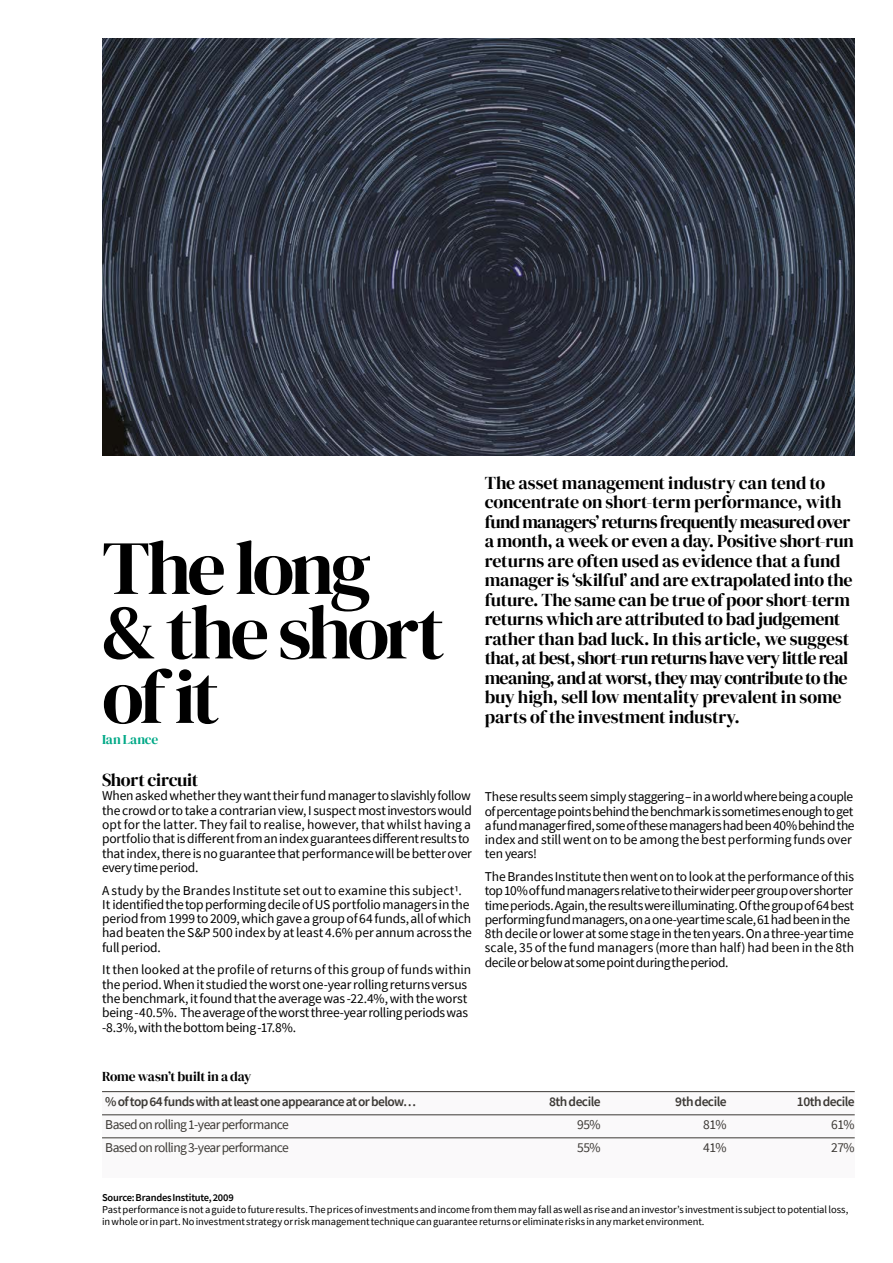
<style>
.page{position:relative;width:893px;height:1263px;background:#fff}
.page>*{position:absolute;margin:0;border:0;box-sizing:border-box;transform-origin:0 0}
.t1{font:76.5px/64.5px "DM Serif Display";letter-spacing:-.05em;color:#000}
.t2{font:18px/19.5px "DM Serif Display";letter-spacing:-.015em;color:#000}
.t3{font:13.5px/14.2px "Source Sans Pro";letter-spacing:-.015em;color:#000}
.t4{font:13.5px "Source Sans Pro";letter-spacing:-.04em;color:#3c3935}
.t5{font:600 13.5px "Source Sans Pro";letter-spacing:-.04em;color:#3c3935}
.t6{font:13.5px "DM Serif Display";letter-spacing:-.01em;color:#000}
.t7{font:13.5px "DM Serif Display";letter-spacing:-.005em;color:#00a987}
.t8{font:10.5px/12px "Source Sans Pro";letter-spacing:-.005em;color:#000}
.t9{font:600 10.5px "Source Sans Pro";letter-spacing:-.025em;color:#000}
</style>
<div class="page">
<img style="left:102px;top:38px;width:753px;height:417px">
<div style="left:102px;top:1091px;width:753px;height:86px;background:#faf9fa"></div>
<hr style="left:102px;top:1091px;width:753px;height:1px;background:#3c3935">
<hr style="left:102px;top:1114px;width:753px;height:1px;background:#3c3935">
<hr style="left:102px;top:1137px;width:753px;height:1px;background:#3c3935">
<h1 class="t1" style="left:102px;top:537px;width:344px">The long &amp; the short of it</h1>
<p class="t7" style="left:102px;top:732px;width:58px">Ian Lance</p>
<h2 class="t2" style="left:102px;top:771px;width:98px">Short circuit</h2>
<p class="t3" style="left:102px;top:789px;width:371px">When asked whether they want their fund manager to slavishly follow the crowd or to take a contrarian view, I suspect most investors would opt for the latter. They fail to realise, however, that whilst having a portfolio that is different from an index guarantees different results to that index, there is no guarantee that performance will be better over every time period.</p>
<p class="t3" style="left:102px;top:883px;width:371px">A study by the Brandes Institute set out to examine this subject1.<br>It identified the top performing decile of US portfolio managers in the period from 1999 to 2009, which gave a group of 64 funds, all of which had beaten the S&amp;P 500 index by at least 4.6% per annum across the full period.</p>
<p class="t3" style="left:102px;top:962px;width:371px">It then looked at the profile of returns of this group of funds within the period. When it studied the worst one-year rolling returns versus the benchmark, it found that the average was -22.4%, with the worst being -40.5%. The average of the worst three-year rolling periods was -8.3%, with the bottom being -17.8%.</p>
<p class="t2" style="left:485px;top:473px;width:371px">The asset management industry can tend to concentrate on short-term performance, with fund managers’ returns frequently measured over a month, a week or even a day. Positive short-run returns are often used as evidence that a fund manager is ‘skilful’ and are extrapolated into the future. The same can be true of poor short-term returns which are attributed to bad judgement rather than bad luck. In this article, we suggest that, at best, short-run returns have very little real meaning, and at worst, they may contribute to the buy high, sell low mentality prevalent in some parts of the investment industry.</p>
<p class="t3" style="left:485px;top:790px;width:371px">These results seem simply staggering – in a world where being a couple of percentage points behind the benchmark is sometimes enough to get a fund manager fired, some of these managers had been 40% behind the index and still went on to be among the best performing funds over ten years!</p>
<p class="t3" style="left:485px;top:869px;width:371px">The Brandes Institute then went on to look at the performance of this top 10% of fund managers relative to their wider peer group over shorter time periods. Again, the results were illuminating. Of the group of 64 best performing fund managers, on a one-year time scale, 61 had been in the 8th decile or lower at some stage in the ten years. On a three-year time scale, 35 of the fund managers (more than half) had been in the 8th decile or below at some point during the period.</p>
<p class="t6" style="left:102px;top:1069px;width:151px">Rome wasn’t built in a day</p>
<p class="t5" style="left:105px;top:1092px;width:312px">% of top 64 funds with at least one appearance at or below…</p>
<p class="t5" style="left:549px;top:1092px;width:53px">8th decile</p>
<p class="t5" style="left:675px;top:1092px;width:53px">9th decile</p>
<p class="t5" style="left:797px;top:1092px;width:59px">10th decile</p>
<p class="t4" style="left:105px;top:1116px;width:185px">Based on rolling 1-year performance</p>
<p class="t4" style="left:577px;top:1116px;width:25px">95%</p>
<p class="t4" style="left:703px;top:1116px;width:25px">81%</p>
<p class="t4" style="left:831px;top:1116px;width:25px">61%</p>
<p class="t4" style="left:105px;top:1139px;width:185px">Based on rolling 3-year performance</p>
<p class="t4" style="left:577px;top:1139px;width:25px">55%</p>
<p class="t4" style="left:703px;top:1139px;width:25px">41%</p>
<p class="t4" style="left:831px;top:1139px;width:25px">27%</p>
<p class="t9" style="left:102px;top:1190px;width:133px">Source: Brandes Institute, 2009</p>
<p class="t8" style="left:102px;top:1203px;width:748px">Past performance is not a guide to future results. The prices of investments and income from them may fall as well as rise and an investor’s investment is subject to potential loss, in whole or in part. No investment strategy or risk management technique can guarantee returns or eliminate risks in any market environment.</p>
</div>
